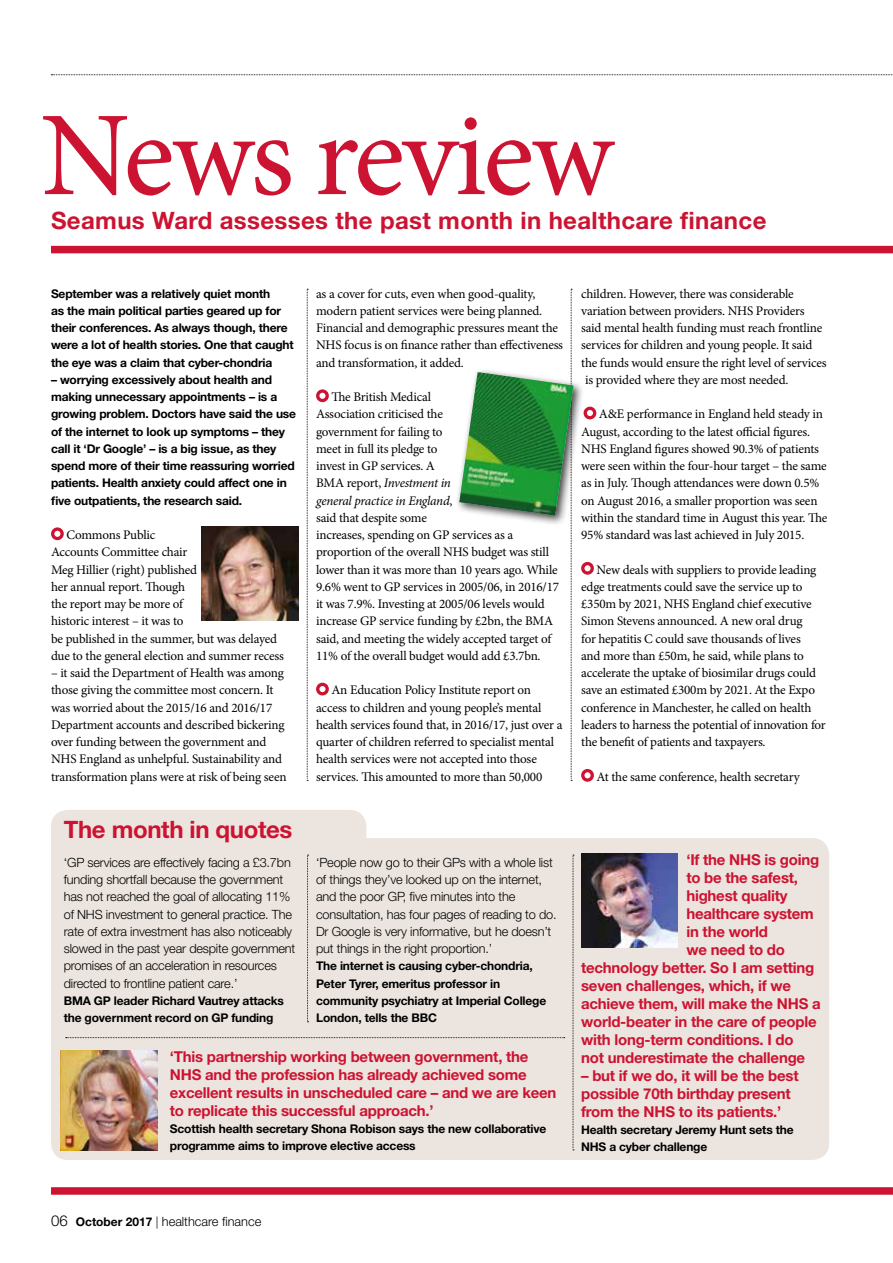
<style>
.page{position:relative;width:893px;height:1263px;background:#fff}
.page>*{position:absolute;margin:0;border:0;box-sizing:border-box;transform-origin:0 0}
.t1{font:120px "Minion Pro";letter-spacing:-.03em;color:#cc1331}
.t2{font:700 24px "Helvetica Neue LT Pro";letter-spacing:.015em;color:#cc1331}
.t3{font:700 24px "Helvetica Neue LT Pro";letter-spacing:-.015em;color:#cc1331}
.t4{font:700 15px/18px "Helvetica Neue LT Pro";letter-spacing:-.015em;color:#cc1331}
.t5{font:13.2px/17.2px "Minion Pro";letter-spacing:-.015em;color:#000}
.t6{font:300 12.75px/17.2px "Helvetica Neue LT Pro";letter-spacing:-.015em;color:#000}
.t7{font:700 12px/17.2px "Helvetica Neue LT Pro";letter-spacing:-.015em;color:#000}
.s1{font-style:italic}
.s2{font-size:15px}
.s3{font-weight:700;font-size:12px}
.s4{font-size:12px}
</style>
<div class="page">
<div style="left:51px;top:810px;width:778px;height:350px;background:#ece5df"></div>
<div style="left:51px;top:1187px;width:842px;height:8px;background:#cc1331"></div>
<svg style="left:51px;top:74px;width:842px;height:1px"></svg>
<div style="left:51px;top:246px;width:842px;height:7px;background:#cc1331"></div>
<svg style="left:307px;top:289px;width:1px;height:492px"></svg>
<div style="left:51px;top:527px;width:13px;height:13px;border:3px solid #cc1331;border-radius:50%"></div>
<div style="left:316px;top:389px;width:13px;height:13px;border:3px solid #cc1331;border-radius:50%"></div>
<div style="left:316px;top:683px;width:13px;height:12px;border:3px solid #cc1331;border-radius:50%"></div>
<div style="left:584px;top:407px;width:12px;height:12px;border:3px solid #cc1331;border-radius:50%"></div>
<div style="left:581px;top:562px;width:13px;height:13px;border:3px solid #cc1331;border-radius:50%"></div>
<div style="left:581px;top:769px;width:13px;height:13px;border:3px solid #cc1331;border-radius:50%"></div>
<svg style="left:573px;top:855px;width:1px;height:295px"></svg>
<svg style="left:307px;top:855px;width:2px;height:167px"></svg>
<svg style="left:66px;top:1037px;width:499px;height:1px"></svg>
<div style="left:455px;top:367px;width:129px;height:159px;background:#000;opacity:.75"></div>
<svg style="left:459px;top:289px;width:114px;height:492px"></svg>
<img style="left:459px;top:372px;width:114px;height:144px">
<img style="left:581px;top:854px;width:97px;height:93px">
<img style="left:60px;top:1051px;width:97px;height:99px">
<img style="left:201px;top:527px;width:97px;height:93px">
<h1 class="t1" style="left:41px;top:75px;width:574px">News review</h1>
<h2 class="t2" style="left:51px;top:205px;width:717px">Seamus Ward assesses the past month in healthcare finance</h2>
<p class="t7" style="left:51px;top:284px;width:244px">September was a relatively quiet month<br>as the main political parties geared up for their conferences. As always though, there were a lot of health stories. One that caught the eye was a claim that cyber-chondria</p>
<p class="t7" style="left:51px;top:371px;width:247px">– worrying excessively about health and making unnecessary appointments – is a growing problem. Doctors have said the use of the internet to look up symptoms – they call it ‘Dr Google’ – is a big issue, as they spend more of their time reassuring worried patients. Health anxiety could affect one in five outpatients, the research said.</p>
<p class="t5" style="left:51px;top:526px;width:234px;text-indent:15px">Commons Public<br>Accounts Committee chair<br>Meg Hillier (right) published<br>her annual report. Though<br>the report may be more of<br>historic interest – it was to<br>be published in the summer, but was delayed due to the general election and summer recess</p>
<p class="t5" style="left:51px;top:664px;width:237px">– it said the Department of Health was among those giving the committee most concern. It was worried about the 2015/16 and 2016/17<br>Department accounts and described bickering over funding between the government and NHS England as unhelpful. Sustainability and transformation plans were at risk of being seen</p>
<h2 class="t3" style="left:64px;top:814px;width:230px">The month in quotes</h2>
<p class="t6" style="left:64px;top:853px;width:233px">‘GP services are effectively facing a £3.7bn funding shortfall because the government has not reached the goal of allocating 11% of NHS investment to general practice. The rate of extra investment has also noticeably slowed in the past year despite government promises of an acceleration in resources directed to frontline patient care.’</p>
<p class="t7" style="left:64px;top:992px;width:222px">BMA GP leader Richard Vautrey attacks the government record on GP funding</p>
<p class="t5" style="left:316px;top:285px;width:249px">as a cover for cuts, even when good-quality, modern patient services were being planned.<br>Financial and demographic pressures meant the NHS focus is on finance rather than effectiveness and transformation, it added.</p>
<p class="t5" style="left:316px;top:388px;width:245px;text-indent:15px">The British Medical<br>Association criticised the<br>government for failing to<br>meet in full its pledge to<br>invest in GP services. A<br>BMA report, <span class="s1">Investment in<br>general practice in England</span>,<br>said that despite some<br>increases, spending on GP services as a proportion of the overall NHS budget was still lower than it was more than 10 years ago. While 9.6% went to GP services in 2005/06, in 2016/17 it was 7.9%. Investing at 2005/06 levels would increase GP service funding by £2bn, the BMA said, and meeting the widely accepted target of 11% of the overall budget would add £3.7bn.</p>
<p class="t5" style="left:316px;top:682px;width:248px;text-indent:15px">An Education Policy Institute report on access to children and young people’s mental health services found that, in 2016/17, just over a quarter of children referred to specialist mental health services were not accepted into those services. This amounted to more than 50,000</p>
<p class="t6" style="left:316px;top:853px;width:242px">‘People now go to their GPs with a whole list of things they’ve looked up on the internet, and the poor GP, five minutes into the consultation, has four pages of reading to do.<br>Dr Google is very informative, but he doesn’t put things in the right proportion.’</p>
<p class="t7" style="left:316px;top:957px;width:232px">The internet is causing cyber-chondria, Peter Tyrer, emeritus professor in community psychiatry at Imperial College London, tells the BBC</p>
<p class="t4" style="left:170px;top:1047px;width:388px">‘This partnership working between government, the NHS and the profession has already achieved some excellent results in unscheduled care – and we are keen to replicate this successful approach.’</p>
<p class="t7" style="left:170px;top:1120px;width:378px">Scottish health secretary Shona Robison says the new collaborative programme aims to improve elective access</p>
<p class="t5" style="left:581px;top:285px;width:247px">children. However, there was considerable variation between providers. NHS Providers said mental health funding must reach frontline services for children and young people. It said the funds would ensure the right level of services is provided where they are most needed.</p>
<p class="t5" style="left:581px;top:406px;width:248px;text-indent:18px">A&amp;E performance in England held steady in August, according to the latest official figures.<br>NHS England figures showed 90.3% of patients were seen within the four-hour target – the same as in July. Though attendances were down 0.5% on August 2016, a smaller proportion was seen within the standard time in August this year. The 95% standard was last achieved in July 2015.</p>
<p class="t5" style="left:581px;top:561px;width:246px;text-indent:15px">New deals with suppliers to provide leading edge treatments could save the service up to £350m by 2021, NHS England chief executive Simon Stevens announced. A new oral drug<br>for hepatitis C could save thousands of lives<br>and more than £50m, he said, while plans to accelerate the uptake of biosimilar drugs could save an estimated £300m by 2021. At the Expo conference in Manchester, he called on health leaders to harness the potential of innovation for the benefit of patients and taxpayers.</p>
<p class="t5" style="left:596px;top:768px;width:205px">At the same conference, health secretary</p>
<p class="t4" style="left:686px;top:850px;width:134px">‘If the NHS is going</p>
<p class="t4" style="left:686px;top:868px;width:113px">to be the safest,</p>
<p class="t4" style="left:686px;top:886px;width:103px">highest quality</p>
<p class="t4" style="left:686px;top:904px;width:129px">healthcare system</p>
<p class="t4" style="left:686px;top:922px;width:83px">in the world</p>
<p class="t4" style="left:686px;top:940px;width:100px">we need to do</p>
<p class="t4" style="left:581px;top:958px;width:235px">technology better. So I am setting</p>
<p class="t4" style="left:581px;top:976px;width:211px">seven challenges, which, if we</p>
<p class="t4" style="left:581px;top:994px;width:241px">achieve them, will make the NHS a</p>
<p class="t4" style="left:581px;top:1012px;width:237px">world-beater in the care of people</p>
<p class="t4" style="left:581px;top:1030px;width:214px">with long-term conditions. I do</p>
<p class="t4" style="left:581px;top:1048px;width:226px">not underestimate the challenge</p>
<p class="t4" style="left:581px;top:1066px;width:219px">– but if we do, it will be the best possible 70th birthday present from the NHS to its patients.’</p>
<p class="t7" style="left:581px;top:1120px;width:214px">Health secretary Jeremy Hunt sets the<br>NHS a cyber challenge</p>
<p class="t6" style="left:51px;top:1212px;width:212px"><span class="s2">06</span> <span class="s3">October 2017</span> <span class="s4">|</span> healthcare finance</p>
</div>
